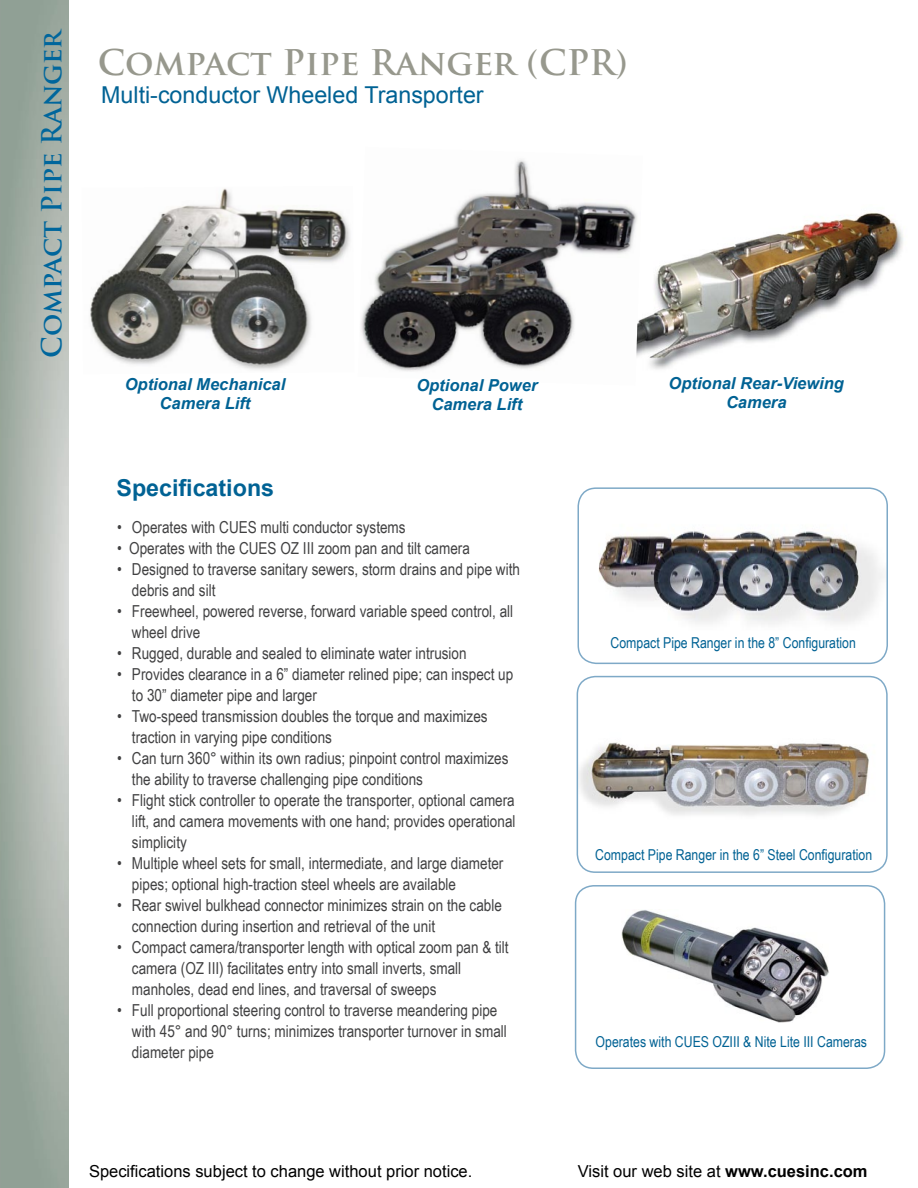
<style>
.page{position:relative;width:918px;height:1188px;background:#fff}
.page>*{position:absolute;margin:0;border:0;box-sizing:border-box;transform-origin:0 0}
.t1{font:700 34.5px "Trajan Pro";color:#97988d}
.t2{font:700 27px "Trajan Pro";color:#00669c}
.t3{font:23.25px "Arial";color:#006294}
.t4{font:700 23.25px "Arial";color:#006294}
.t5{font:16.5px/21px "Arial Narrow";color:#414142}
.t6{font:16.5px "Arial";color:#000}
.t7{font:italic 700 16.5px/18.9px "Arial";color:#006294;text-align:center}
.t8{font:15px "Arial Narrow";color:#006294}
.s1{font-weight:700}
</style>
<div class="page">
<img style="left:643px;top:212px;width:260px;height:157px">
<img style="left:361px;top:159px;width:282px;height:212px">
<img style="left:621px;top:910px;width:208px;height:113px">
<div style="left:575px;top:885px;width:310px;height:184px;border:2px solid #7ea9c7;border-radius:18px"></div>
<img style="left:577px;top:677px;width:310px;height:195px;border-radius:18px">
<div style="left:577px;top:676px;width:311px;height:197px;border:2px solid #7ea9c7;border-radius:18px"></div>
<img style="left:598px;top:490px;width:289px;height:173px">
<div style="left:578px;top:487px;width:310px;height:177px;border:2px solid #7ea9c7;border-radius:18px"></div>
<img style="left:90px;top:188px;width:260px;height:182px">
<h2 class="t2" style="left:35px;top:358px;width:331px;rotate:-90deg">Compact Pipe Ranger</h2>
<h1 class="t1" style="left:98px;top:41px;width:532px">Compact Pipe Ranger (CPR)</h1>
<h3 class="t3" style="left:101px;top:78px;width:384px">Multi-conductor Wheeled Transporter</h3>
<p class="t7" style="left:125px;top:375px;width:162px">Optional Mechanical<br>Camera Lift</p>
<h3 class="t4" style="left:117px;top:472px;width:159px">Specifications</h3>
<p class="t7" style="left:416px;top:376px;width:123px">Optional Power<br>Camera Lift</p>
<p class="t7" style="left:669px;top:374px;width:177px">Optional Rear-Viewing<br>Camera</p>
<p class="t5" style="left:117px;top:516px;width:290px">• Operates with CUES multi conductor systems</p>
<p class="t5" style="left:117px;top:537px;width:354px">• Operates with the CUES OZ III zoom pan and tilt camera</p>
<p class="t5" style="left:132px;top:558px;width:390px;text-indent:-15px">• Designed to traverse sanitary sewers, storm drains and pipe with debris and silt</p>
<p class="t5" style="left:132px;top:600px;width:383px;text-indent:-15px">• Freewheel, powered reverse, forward variable speed control, all wheel drive</p>
<p class="t5" style="left:117px;top:642px;width:351px">• Rugged, durable and sealed to eliminate water intrusion</p>
<p class="t5" style="left:132px;top:663px;width:383px;text-indent:-15px">• Provides clearance in a 6” diameter relined pipe; can inspect up to 30” diameter pipe and larger</p>
<p class="t5" style="left:132px;top:705px;width:357px;text-indent:-15px">• Two-speed transmission doubles the torque and maximizes traction in varying pipe conditions</p>
<p class="t5" style="left:132px;top:747px;width:378px;text-indent:-15px">• Can turn 360° within its own radius; pinpoint control maximizes the ability to traverse challenging pipe conditions</p>
<p class="t5" style="left:132px;top:789px;width:385px;text-align:justify;text-indent:-15px">• Flight stick controller to operate the transporter, optional camera lift, and camera movements with one hand; provides operational simplicity</p>
<p class="t5" style="left:132px;top:852px;width:373px;text-indent:-15px">• Multiple wheel sets for small, intermediate, and large diameter pipes; optional high-traction steel wheels are available</p>
<p class="t5" style="left:132px;top:894px;width:371px;text-indent:-15px">• Rear swivel bulkhead connector minimizes strain on the cable connection during insertion and retrieval of the unit</p>
<p class="t5" style="left:132px;top:936px;width:378px;text-indent:-15px">• Compact camera/transporter length with optical zoom pan &amp; tilt camera (OZ III) facilitates entry into small inverts, small manholes, dead end lines, and traversal of sweeps</p>
<p class="t5" style="left:132px;top:999px;width:376px;text-indent:-15px">• Full proportional steering control to traverse meandering pipe with 45° and 90° turns; minimizes transporter turnover in small diameter pipe</p>
<p class="t8" style="left:611px;top:632px;width:247px">Compact Pipe Ranger in the 8” Configuration</p>
<p class="t8" style="left:595px;top:844px;width:278px">Compact Pipe Ranger in the 6” Steel Configuration</p>
<p class="t8" style="left:596px;top:1031px;width:273px">Operates with CUES OZIII &amp; Nite Lite III Cameras</p>
<p class="t6" style="left:89px;top:1160px;width:385px">Specifications subject to change without prior notice.</p>
<p class="t6" style="left:578px;top:1160px;width:291px">Visit our web site at <span class="s1">www.cuesinc.com</span></p>
</div>
